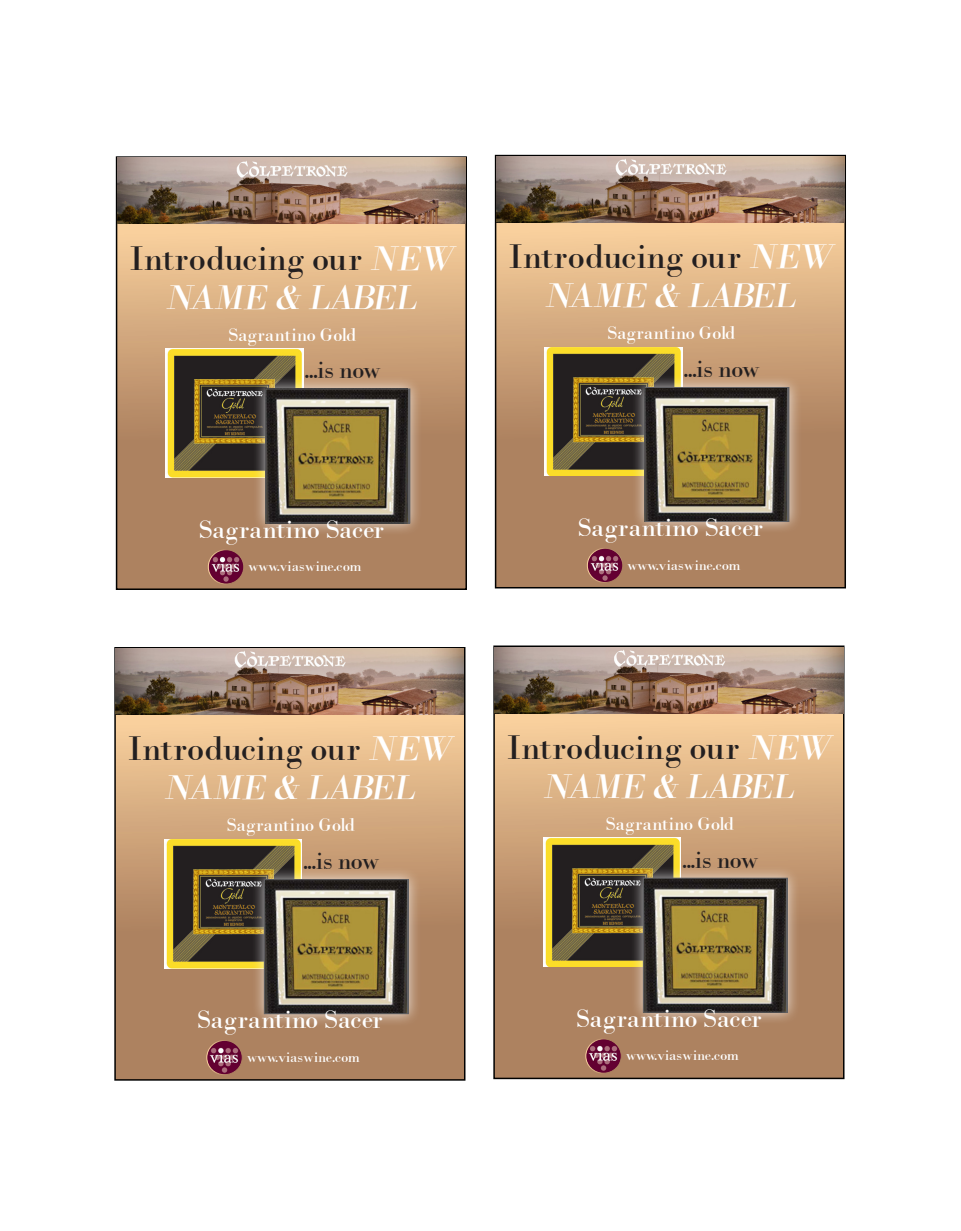
<style>
.page{position:relative;width:961px;height:1231px;background:#fff}
.page>*{position:absolute;margin:0;border:0;box-sizing:border-box;transform-origin:0 0}
.t1{font:36px/39px "Bodidota";color:#231f20;text-align:center}
.t2{font:27px "Bodidota";color:#fff}
.t3{font:25.5px "Bodidota";letter-spacing:-.04em;color:#231f20}
.t4{font:19.5px "Bodidota";letter-spacing:-.015em;color:#fff}
.t5{font:15px "Bodidota";color:#fff}
.s1{font-style:italic;color:#fff}
</style>
<div class="page">
<svg style="left:119px;top:224px;width:345px;height:363px;background:#cba078"></svg>
<div style="left:116px;top:156px;width:351px;height:434px;border:2px solid #000"></div>
<img style="left:208px;top:550px;width:36px;height:34px">
<div style="left:208px;top:549px;width:36px;height:35px;border:1px solid #fff;border-radius:50%"></div>
<img style="left:165px;top:348px;width:138px;height:129px">
<div style="left:253px;top:376px;width:169px;height:160px;background:#fff;opacity:.75"></div>
<img style="left:267px;top:390px;width:141px;height:131px">
<div style="left:265px;top:388px;width:145px;height:135px;border:1px solid #616164"></div>
<img style="left:117px;top:158px;width:348px;height:66px">
<svg style="left:498px;top:222px;width:345px;height:363px;background:#caa077"></svg>
<div style="left:495px;top:155px;width:351px;height:433px;border:2px solid #000"></div>
<img style="left:587px;top:548px;width:35px;height:34px">
<div style="left:587px;top:548px;width:36px;height:35px;border:1px solid #fff;border-radius:50%"></div>
<img style="left:544px;top:347px;width:138px;height:129px">
<div style="left:632px;top:375px;width:169px;height:159px;background:#fff;opacity:.75"></div>
<img style="left:646px;top:389px;width:140px;height:131px">
<div style="left:644px;top:387px;width:145px;height:135px;border:1px solid #616164"></div>
<img style="left:496px;top:156px;width:348px;height:66px">
<svg style="left:117px;top:714px;width:345px;height:363px;background:#caa078"></svg>
<div style="left:114px;top:647px;width:351px;height:433px;border:2px solid #000"></div>
<img style="left:207px;top:1040px;width:35px;height:34px">
<div style="left:206px;top:1040px;width:37px;height:35px;border:1px solid #fff;border-radius:50%"></div>
<img style="left:164px;top:839px;width:138px;height:129px">
<div style="left:251px;top:867px;width:170px;height:159px;background:#fff;opacity:.75"></div>
<img style="left:266px;top:881px;width:140px;height:131px">
<div style="left:264px;top:879px;width:145px;height:135px;border:1px solid #616164"></div>
<img style="left:116px;top:648px;width:348px;height:66px">
<svg style="left:496px;top:713px;width:345px;height:363px;background:#caa077"></svg>
<div style="left:493px;top:645px;width:351px;height:434px;border:2px solid #000"></div>
<img style="left:586px;top:1039px;width:35px;height:34px">
<div style="left:585px;top:1038px;width:36px;height:35px;border:1px solid #fff;border-radius:50%"></div>
<img style="left:543px;top:837px;width:137px;height:129px">
<div style="left:630px;top:865px;width:170px;height:160px;background:#fff;opacity:.75"></div>
<img style="left:645px;top:879px;width:140px;height:131px">
<div style="left:643px;top:877px;width:144px;height:135px;border:1px solid #616164"></div>
<img style="left:495px;top:647px;width:348px;height:66px">
<p class="t1" style="left:128px;top:239px;width:333px">Introducing our <span class="s1">NEW<br>NAME &amp; LABEL</span></p>
<p class="t1" style="left:507px;top:238px;width:333px">Introducing our <span class="s1">NEW<br>NAME &amp; LABEL</span></p>
<p class="t4" style="left:228px;top:324px;width:130px">Sagrantino Gold</p>
<p class="t4" style="left:607px;top:322px;width:130px">Sagrantino Gold</p>
<p class="t3" style="left:305px;top:356px;width:78px">...is now</p>
<p class="t3" style="left:684px;top:355px;width:78px">...is now</p>
<p class="t2" style="left:198px;top:514px;width:187px">Sagrantino Sacer</p>
<p class="t5" style="left:248px;top:558px;width:115px">www.viaswine.com</p>
<p class="t2" style="left:577px;top:513px;width:187px">Sagrantino Sacer</p>
<p class="t5" style="left:627px;top:557px;width:115px">www.viaswine.com</p>
<p class="t1" style="left:127px;top:730px;width:333px">Introducing our <span class="s1">NEW<br>NAME &amp; LABEL</span></p>
<p class="t1" style="left:506px;top:728px;width:333px">Introducing our <span class="s1">NEW<br>NAME &amp; LABEL</span></p>
<p class="t4" style="left:227px;top:814px;width:130px">Sagrantino Gold</p>
<p class="t4" style="left:605px;top:813px;width:130px">Sagrantino Gold</p>
<p class="t3" style="left:303px;top:847px;width:78px">...is now</p>
<p class="t3" style="left:682px;top:845px;width:78px">...is now</p>
<p class="t2" style="left:197px;top:1005px;width:187px">Sagrantino Sacer</p>
<p class="t5" style="left:247px;top:1049px;width:115px">www.viaswine.com</p>
<p class="t2" style="left:576px;top:1003px;width:187px">Sagrantino Sacer</p>
<p class="t5" style="left:626px;top:1047px;width:115px">www.viaswine.com</p>
</div>
